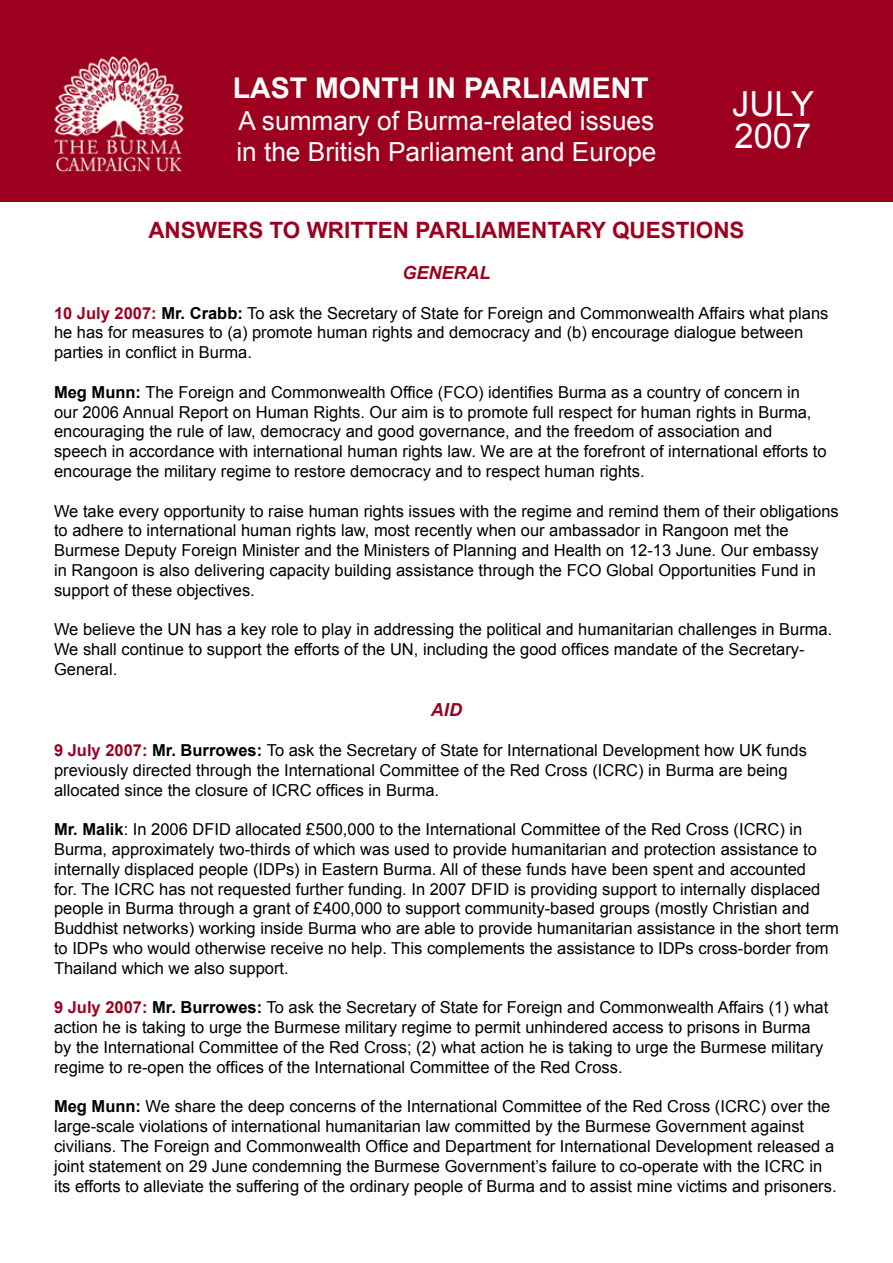
<style>
.page{position:relative;width:893px;height:1263px;background:#fff}
.page>*{position:absolute;margin:0;border:0;box-sizing:border-box;transform-origin:0 0}
.t1{font:34.5px/31.5px "Arial";color:#fff}
.t2{font:700 28.5px "Arial";color:#fff}
.t3{font:26.25px/31.5px "Arial";color:#fff}
.t4{font:700 22.5px "Arial";color:#9d001f}
.t5{font:italic 700 18px "Arial";color:#9d001f}
.t6{font:16.5px/19.8px "Arial";color:#000}
.s1{font-weight:700;color:#9d001f}
.s2{font-weight:700}
</style>
<div class="page">
<div style="left:1px;top:1px;width:891px;height:200px;background:#9d001f"></div>
<div style="left:0;top:0;width:893px;height:202px;border:2px solid #9d001f"></div>
<img style="left:53px;top:56px;width:132px;height:116px">
<h2 class="t2" style="left:233px;top:72px;width:417px">LAST MONTH IN PARLIAMENT</h2>
<h3 class="t3" style="left:236px;top:105px;width:422px">A summary of Burma-related issues in the British Parliament and Europe</h3>
<h1 class="t1" style="left:732px;top:88px;width:83px">JULY<br>2007</h1>
<h3 class="t4" style="left:148px;top:217px;width:598px">ANSWERS TO WRITTEN PARLIAMENTARY QUESTIONS</h3>
<p class="t5" style="left:402px;top:262px;width:90px">GENERAL</p>
<p class="t6" style="left:54px;top:303px;width:776px"><span class="s1">10 July 2007:</span> <span class="s2">Mr. Crabb:</span> To ask the Secretary of State for Foreign and Commonwealth Affairs what plans he has for measures to (a) promote human rights and democracy and (b) encourage dialogue between parties in conflict in Burma.</p>
<p class="t6" style="left:54px;top:382px;width:774px"><span class="s2">Meg Munn:</span> The Foreign and Commonwealth Office (FCO) identifies Burma as a country of concern in our 2006 Annual Report on Human Rights. Our aim is to promote full respect for human rights in Burma, encouraging the rule of law, democracy and good governance, and the freedom of association and speech in accordance with international human rights law. We are at the forefront of international efforts to encourage the military regime to restore democracy and to respect human rights.</p>
<p class="t6" style="left:54px;top:501px;width:786px">We take every opportunity to raise human rights issues with the regime and remind them of their obligations to adhere to international human rights law, most recently when our ambassador in Rangoon met the Burmese Deputy Foreign Minister and the Ministers of Planning and Health on 12-13 June. Our embassy<br>in Rangoon is also delivering capacity building assistance through the FCO Global Opportunities Fund in support of these objectives.</p>
<p class="t6" style="left:54px;top:620px;width:780px">We believe the UN has a key role to play in addressing the political and humanitarian challenges in Burma.<br>We shall continue to support the efforts of the UN, including the good offices mandate of the Secretary-<br>General.</p>
<p class="t5" style="left:431px;top:700px;width:32px">AID</p>
<p class="t6" style="left:54px;top:740px;width:754px"><span class="s1">9 July 2007:</span> <span class="s2">Mr. Burrowes:</span> To ask the Secretary of State for International Development how UK funds previously directed through the International Committee of the Red Cross (ICRC) in Burma are being allocated since the closure of ICRC offices in Burma.</p>
<p class="t6" style="left:54px;top:819px;width:786px"><span class="s2">Mr. Malik</span>: In 2006 DFID allocated £500,000 to the International Committee of the Red Cross (ICRC) in Burma, approximately two-thirds of which was used to provide humanitarian and protection assistance to internally displaced people (IDPs) in Eastern Burma. All of these funds have been spent and accounted<br>for. The ICRC has not requested further funding. In 2007 DFID is providing support to internally displaced people in Burma through a grant of £400,000 to support community-based groups (mostly Christian and Buddhist networks) working inside Burma who are able to provide humanitarian assistance in the short term to IDPs who would otherwise receive no help. This complements the assistance to IDPs cross-border from Thailand which we also support.</p>
<p class="t6" style="left:54px;top:998px;width:776px"><span class="s1">9 July 2007:</span> <span class="s2">Mr. Burrowes:</span> To ask the Secretary of State for Foreign and Commonwealth Affairs (1) what action he is taking to urge the Burmese military regime to permit unhindered access to prisons in Burma by the International Committee of the Red Cross; (2) what action he is taking to urge the Burmese military regime to re-open the offices of the International Committee of the Red Cross.</p>
<p class="t6" style="left:54px;top:1097px;width:784px"><span class="s2">Meg Munn:</span> We share the deep concerns of the International Committee of the Red Cross (ICRC) over the large-scale violations of international humanitarian law committed by the Burmese Government against civilians. The Foreign and Commonwealth Office and Department for International Development released a joint statement on 29 June condemning the Burmese Government’s failure to co-operate with the ICRC in its efforts to alleviate the suffering of the ordinary people of Burma and to assist mine victims and prisoners.</p>
</div>
